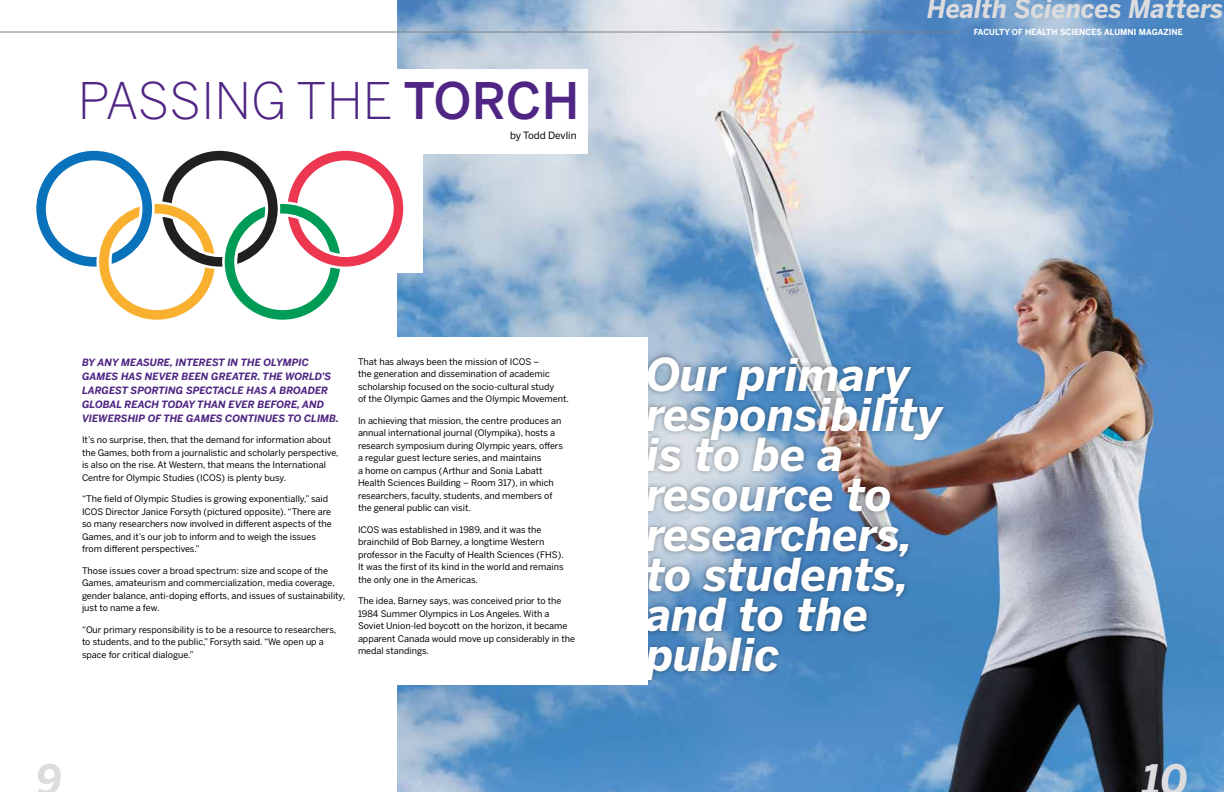
<style>
.page{position:relative;width:1224px;height:792px;background:#fff}
.page>*{position:absolute;margin:0;border:0;box-sizing:border-box;transform-origin:0 0}
.t1{font:300 50px "Benton Sans";color:#4f2683}
.t2{font:italic 700 45px/40px "Benton Sans";color:#fff}
.t3{font:italic 700 41.6px "Benton Sans";color:#dcdbdd;scale:.96 1}
.t4{font:italic 700 26px "Benton Sans";color:#dcdbdd;scale:.96 1}
.t5{font:italic 700 10px/14px "Benton Sans";color:#4f2683}
.t6{font:10px "Benton Sans";color:#000}
.t7{font:9px/12.5px "Benton Sans";color:#000}
.t8{font:700 8.3px "Benton Sans";letter-spacing:.01em;color:#fff;scale:.96 1}
.s1{font-weight:500}
</style>
<div class="page">
<img style="left:398px;top:0;width:826px;height:792px">
<hr style="left:0;top:32px;width:962px;height:1px;background:#807f83">
<div style="left:639px;top:352px;width:310px;height:334px;background:#000;opacity:.4"></div>
<div style="left:0;top:338px;width:648px;height:347px;background:#fff"></div>
<div style="left:0;top:69px;width:588px;height:85px;background:#fff"></div>
<div style="left:13px;top:135px;width:415px;height:195px;background:#fff"></div>
<svg style="left:36px;top:151px;width:367px;height:169px"></svg>
<h1 class="t1" style="left:78px;top:72px;width:59px">PASS</h1>
<h1 class="t1" style="left:201px;top:72px;width:380px">ING THE <span class="s1">TORCH</span></h1>
<p class="t6" style="left:510px;top:130px;width:68px">by Todd Devlin</p>
<h3 class="t4" style="left:927px;top:-7px;width:311px">HEALTH SCIENCES MATTERS</h3>
<p class="t8" style="left:974px;top:27px;width:219px">FACULTY OF HEALTH SCIENCES ALUMNI MAGAZINE</p>
<p class="t5" style="left:82px;top:355px;width:132px">BY ANY MEASURE, INTEREST</p>
<p class="t5" style="left:227px;top:355px;width:21px">IN THE</p>
<p class="t5" style="left:264px;top:355px;width:47px">OLYMPIC</p>
<p class="t5" style="left:82px;top:369px;width:23px">GAMES</p>
<p class="t5" style="left:121px;top:369px;width:210px">HAS NEVER BEEN GREATER. THE WORLD’S</p>
<p class="t5" style="left:82px;top:383px;width:35px">LARGEST</p>
<p class="t5" style="left:82px;top:383px;width:248px;text-indent:49px">SPORTING SPECTACLE HAS A BROADER<br>GLOBAL REACH TODAY THAN EVER BEFORE, AND<br>VIEWE</p>
<p class="t5" style="left:114px;top:411px;width:57px">RSHIP OF THE</p>
<p class="t5" style="left:186px;top:411px;width:23px">GAMES</p>
<p class="t5" style="left:225px;top:411px;width:48px">CONTINUES</p>
<p class="t5" style="left:288px;top:411px;width:53px">TO CLIMB.</p>
<p class="t7" style="left:82px;top:434px;width:258px">It’s no surprise, then, that the demand for information about the Games, both from a journalistic and scholarly perspective, is also on the rise. At Western, that means the International Centre for Olympic Studies (ICOS) is plenty busy.</p>
<p class="t7" style="left:82px;top:493px;width:251px">“The field of Olympic Studies is growing exponentially,” said ICOS Director Janice Forsyth (pictured opposite). “There are so many researchers now involved in different aspects of the Games, and it’s our job to inform and to weigh the issues from different perspectives.”</p>
<p class="t7" style="left:82px;top:564px;width:265px">Those issues cover a broad spectrum: size and scope of the Games, amateurism and commercialization, media coverage, gender balance, anti-doping efforts, and issues of sustainability, just to name a few.</p>
<p class="t7" style="left:82px;top:623px;width:256px">“Our primary responsibility is to be a resource to researchers, to students, and to the public,” Forsyth said. “We open up a space for critical dialogue.”</p>
<p class="t7" style="left:358px;top:355px;width:212px">That has always been the mission of ICOS –<br>the generation and dissemination of academic scholarship focused on the socio-cultural study<br>of the Olympic Games and the Olympic Movement.</p>
<p class="t7" style="left:358px;top:414px;width:207px">In achieving that mission, the centre produces an annual international journal (Olympika), hosts a research symposium during Olympic years, offers a regular guest lecture series, and maintains<br>a home on campus (Arthur and Sonia Labatt Health Sciences Building – Room 317), in which researchers, faculty, students, and members of the general public can visit.</p>
<p class="t7" style="left:358px;top:523px;width:207px">ICOS was established in 1989, and it was the brainchild of Bob Barney, a longtime Western professor in the Faculty of Health Sciences (FHS).<br>It was the first of its kind in the world and remains the only one in the Americas.</p>
<p class="t7" style="left:358px;top:595px;width:219px">The idea, Barney says, was conceived prior to the 1984 Summer Olympics in Los Angeles. With a Soviet Union-led boycott on the horizon, it became apparent Canada would move up considerably in the medal standings.</p>
<h2 class="t2" style="left:646px;top:354px;width:304px">OUR PRIMARY<br>RESPONSIBILITY<br>IS TO BE A<br>RESOURCE TO<br>RESEARCHERS,<br>TO STUDENTS,<br>AND TO THE<br>PUBLIC</h2>
<h3 class="t3" style="left:36px;top:755px;width:28px">9</h3>
<h3 class="t3" style="left:1143px;top:755px;width:49px">10</h3>
</div>
